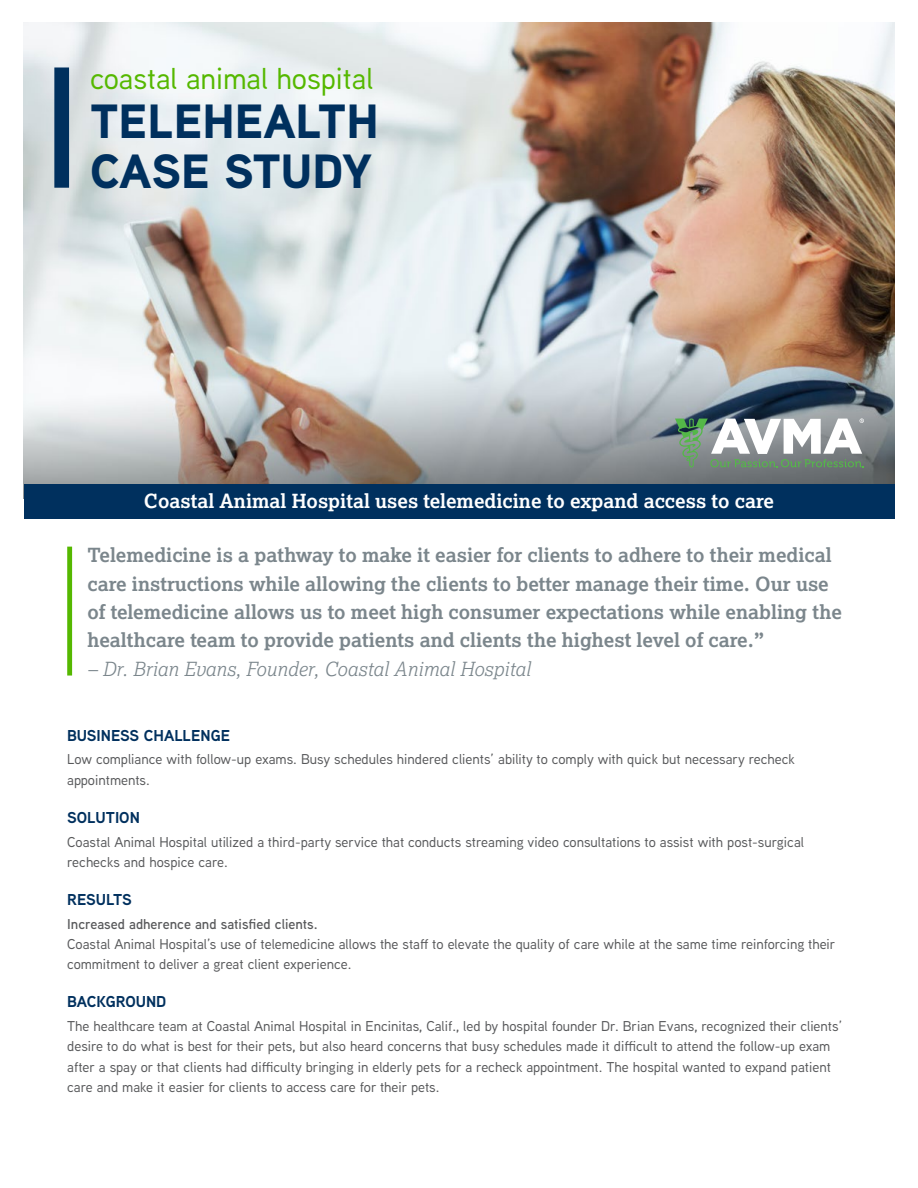
<style>
.page{position:relative;width:918px;height:1188px;background:#fff}
.page>*{position:absolute;margin:0;border:0;box-sizing:border-box;transform-origin:0 0}
.t1{font:900 48px/49.5px "Aaux Next";color:#00305e}
.t2{font:500 30.15px "Aaux Next";color:#55b800}
.t3{font:700 19.5px/28.3px "Lexia";color:#7b868c}
.t4{font:700 19.5px "Lexia";color:#fff}
.t5{font:italic 300 19.5px "Lexia";color:#7b868c}
.t6{font:700 15.75px "Aaux Next";color:#00305e}
.t7{font:500 14.25px/20.2px "Aaux Next";color:#58595b}
.t8{font:600 14.25px "Aaux Next";color:#58595b}
</style>
<div class="page">
<img style="left:24px;top:23px;width:870px;height:461px">
<div style="left:54px;top:67px;width:15px;height:121px;background:#00305e"></div>
<div style="left:24px;top:484px;width:870px;height:34px;background:#00305e"></div>
<div style="left:67px;top:547px;width:5px;height:129px;background:#55b800"></div>
<svg style="left:675px;top:419px;width:189px;height:49px"></svg>
<h2 class="t2" style="left:90px;top:58px;width:285px">coastal animal hospital</h2>
<h1 class="t1" style="left:90px;top:96px;width:290px">TELEHEALTH<br>CASE STUDY</h1>
<h3 class="t4" style="left:144px;top:489px;width:632px">Coastal Animal Hospital uses telemedicine to expand access to care</h3>
<p class="t3" style="left:87px;top:540px;width:756px">Telemedicine is a pathway to make it easier for clients to adhere to their medical care instructions while allowing the clients to better manage their time. Our use of telemedicine allows us to meet high consumer expectations while enabling the healthcare team to provide patients and clients the highest level of care.”</p>
<h3 class="t5" style="left:87px;top:656px;width:444px">– Dr. Brian Evans, Founder, Coastal Animal Hospital</h3>
<p class="t6" style="left:67px;top:724px;width:164px">BUSINESS CHALLENGE</p>
<p class="t7" style="left:67px;top:749px;width:729px">Low compliance with follow-up exams. Busy schedules hindered clients’ ability to comply with quick but necessary recheck appointments.</p>
<p class="t6" style="left:67px;top:806px;width:74px">SOLUTION</p>
<p class="t7" style="left:67px;top:831px;width:738px">Coastal Animal Hospital utilized a third-party service that conducts streaming video consultations to assist with post-surgical rechecks and hospice care.</p>
<p class="t6" style="left:67px;top:888px;width:66px">RESULTS</p>
<p class="t8" style="left:67px;top:914px;width:252px">Increased adherence and satisfied clients.</p>
<p class="t7" style="left:67px;top:933px;width:770px">Coastal Animal Hospital’s use of telemedicine allows the staff to elevate the quality of care while at the same time reinforcing their commitment to deliver a great client experience.</p>
<p class="t6" style="left:67px;top:991px;width:101px">BACKGROUND</p>
<p class="t7" style="left:67px;top:1016px;width:776px">The healthcare team at Coastal Animal Hospital in Encinitas, Calif., led by hospital founder Dr. Brian Evans, recognized their clients’ desire to do what is best for their pets, but also heard concerns that busy schedules made it difficult to attend the follow-up exam after a spay or that clients had difficulty bringing in elderly pets for a recheck appointment. The hospital wanted to expand patient care and make it easier for clients to access care for their pets.</p>
</div>
